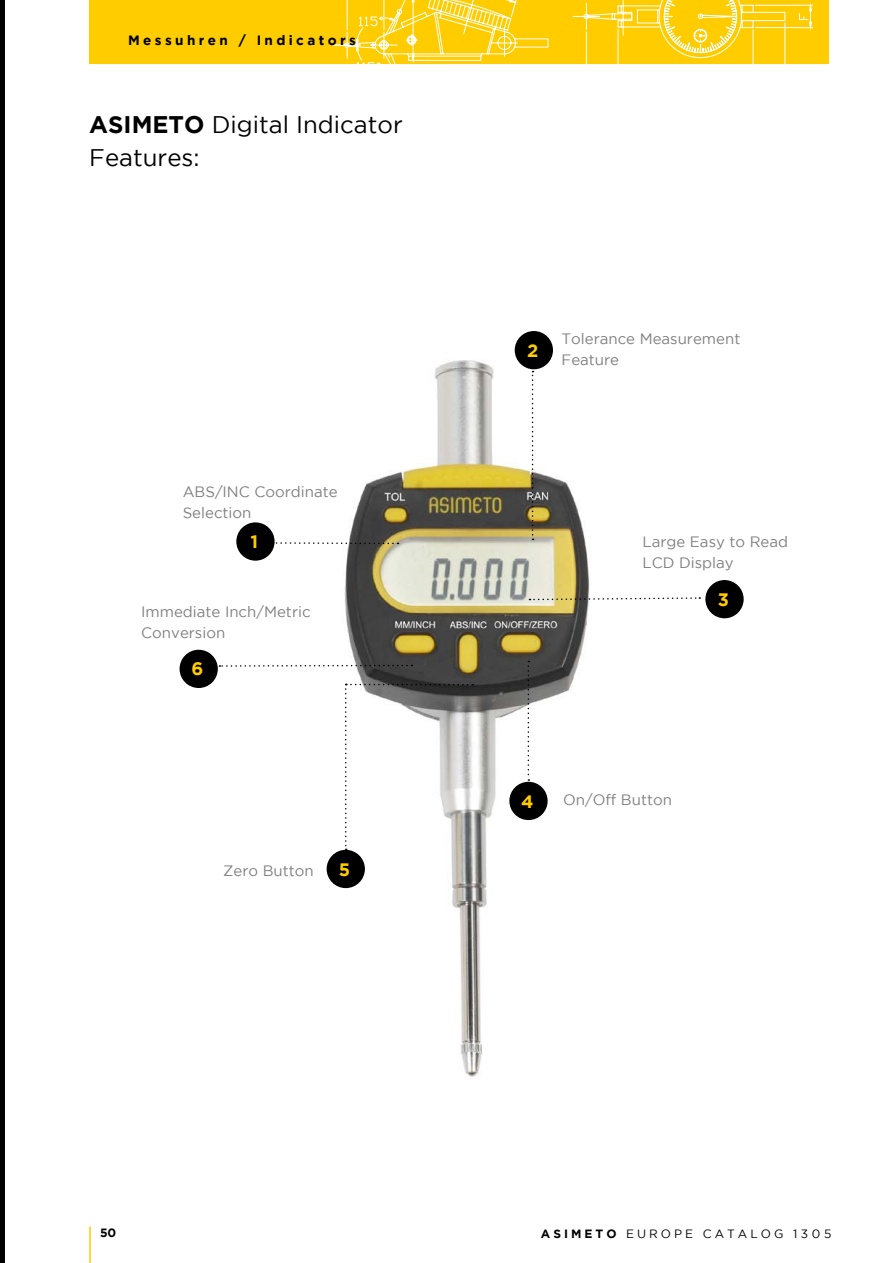
<style>
.page{position:relative;width:893px;height:1263px;background:#fff}
.page>*{position:absolute;margin:0;border:0;box-sizing:border-box;transform-origin:0 0}
.t1{font:24px/33px "Gotham";color:#000}
.t2{font:700 18px "Gotham";color:#fc0}
.t3{font:15px/21px "Gotham";color:#808080}
.t4{font:700 13.5px "Gotham";letter-spacing:.25em;color:#000}
.t5{font:12px "Gotham";letter-spacing:.25em;color:#000}
.t6{font:700 12px "Gotham";color:#000}
.s1{font-weight:700}
.s2{font-style:inherit}
</style>
<div class="page">
<hr style="left:89px;top:1226px;width:2px;height:37px;background:#fc0">
<img style="left:332px;top:343px;width:258px;height:735px">
<svg style="left:275px;top:542px;width:123px;height:2px"></svg>
<svg style="left:532px;top:371px;width:2px;height:169px"></svg>
<svg style="left:529px;top:596px;width:171px;height:5px"></svg>
<div style="left:89px;top:0;width:740px;height:64px;background:#fc0"></div>
<svg style="left:333px;top:0;width:480px;height:64px"></svg>
<hr style="left:0;top:0;width:4px;height:1263px;background:#000">
<div style="left:180px;top:650px;width:38px;height:38px;background:#000;border-radius:50%"></div>
<div style="left:705px;top:580px;width:39px;height:38px;background:#000;border-radius:50%"></div>
<div style="left:515px;top:331px;width:38px;height:38px;background:#000;border-radius:50%"></div>
<div style="left:236px;top:522px;width:39px;height:39px;background:#000;border-radius:50%"></div>
<div style="left:509px;top:782px;width:39px;height:38px;background:#000;border-radius:50%"></div>
<div style="left:327px;top:850px;width:38px;height:38px;background:#000;border-radius:50%"></div>
<svg style="left:528px;top:661px;width:1px;height:120px"></svg>
<svg style="left:219px;top:664px;width:194px;height:3px"></svg>
<svg style="left:345px;top:684px;width:128px;height:166px"></svg>
<p class="t4" style="left:128px;top:32px;width:229px">Messuhren / Indicators</p>
<h1 class="t1" style="left:89px;top:108px;width:315px"><span class="s1">ASIMETO</span> Digital Indicator<br><span class="s2">Features:</span></h1>
<p class="t3" style="left:183px;top:481px;width:156px">ABS/INC Coordinate<br>Selection</p>
<p class="t2" style="left:251px;top:531px;width:9px">1</p>
<p class="t3" style="left:141px;top:601px;width:171px">Immediate Inch/Metric<br>Conversion</p>
<p class="t2" style="left:192px;top:659px;width:13px">6</p>
<p class="t3" style="left:223px;top:860px;width:92px">Zero Button</p>
<p class="t2" style="left:339px;top:859px;width:13px">5</p>
<p class="t2" style="left:527px;top:340px;width:13px">2</p>
<p class="t3" style="left:561px;top:327px;width:180px">Tolerance Measurement<br>Feature</p>
<p class="t3" style="left:642px;top:531px;width:147px">Large Easy to Read<br>LCD Display</p>
<p class="t2" style="left:718px;top:589px;width:13px">3</p>
<p class="t2" style="left:521px;top:791px;width:14px">4</p>
<p class="t3" style="left:563px;top:789px;width:110px">On/Off Button</p>
<p class="t6" style="left:100px;top:1225px;width:18px">50</p>
<p class="t5" style="left:541px;top:1227px;width:292px"><span class="s1">ASIMETO</span> EUROPE CATALOG 1305</p>
</div>
